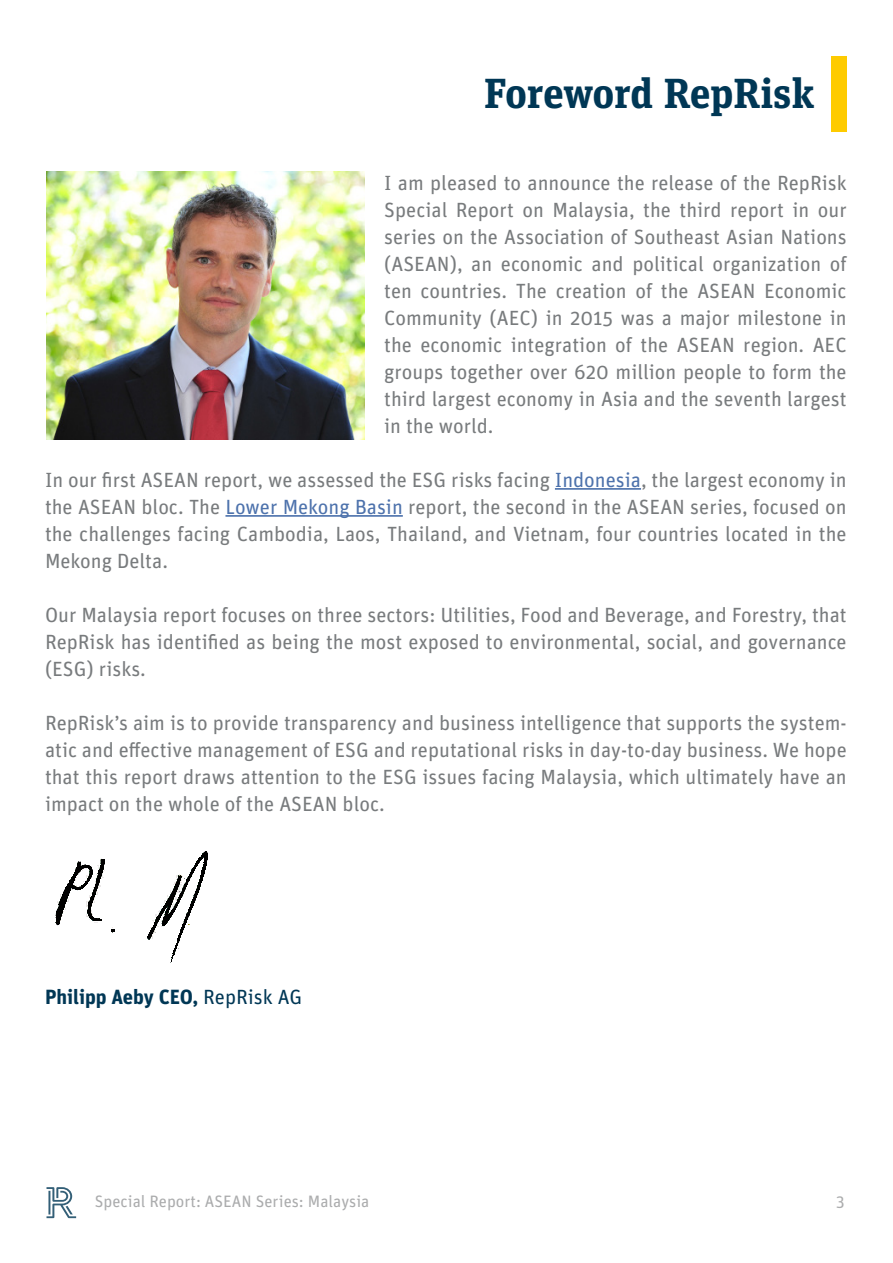
<style>
.page{position:relative;width:893px;height:1263px;background:#fff}
.page>*{position:absolute;margin:0;border:0;box-sizing:border-box;transform-origin:0 0}
.RepRisk_-_Section_Ti{font:700 42px "Unit Slab OT";letter-spacing:-.005em;color:#003755}
.t1{font:20.55px/27px "Unit OT";color:#787b7d;text-align:justify}
.t2{font:700 20.55px "Unit OT";color:#003755}
.RepRisk_-_Footer_Sty{font:16.5px "Unit OT";color:#abacad}
.s1{color:#4d72ac}
.s2{font-weight:400}
</style>
<div class="page">
<svg style="left:46px;top:1187px;width:30px;height:31px"></svg>
<img style="left:46px;top:171px;width:318px;height:269px">
<hr style="left:555px;top:488px;width:86px;height:2px;background:#4d72ac">
<hr style="left:225px;top:515px;width:178px;height:2px;background:#4d72ac">
<div style="left:832px;top:56px;width:15px;height:75px;background:#fecb00"></div>
<img style="left:55px;top:851px;width:153px;height:112px">
<p class="RepRisk_-_Section_Ti" style="left:484px;top:66px;width:332px">Foreword RepRisk</p>
<p class="t1" style="left:384px;top:169px;width:464px">I am pleased to announce the release of the RepRisk Special Report on Malaysia, the third report in our series on the Association of Southeast Asian Nations (ASEAN), an economic and political organization of ten countries. The creation of the ASEAN Economic Community (AEC) in 2015 was a major milestone in the economic integration of the ASEAN region. AEC groups together over 620 million people to form the third largest economy in Asia and the seventh largest in the world.</p>
<p class="t1" style="left:45px;top:466px;width:803px">In our first ASEAN report, we assessed the ESG risks facing <span class="s1">Indonesia</span>, the largest economy in the ASEAN bloc. The <span class="s1">Lower Mekong Basin</span> report, the second in the ASEAN series, focused on the challenges facing Cambodia, Laos, Thailand, and Vietnam, four countries located in the Mekong Delta.</p>
<p class="t1" style="left:45px;top:601px;width:803px">Our Malaysia report focuses on three sectors: Utilities, Food and Beverage, and Forestry, that RepRisk has identified as being the most exposed to environmental, social, and governance (ESG) risks.</p>
<p class="t1" style="left:45px;top:709px;width:803px">RepRisk’s aim is to provide transparency and business intelligence that supports the system&shy;atic and effective management of ESG and reputational risks in day-to-day business. We hope that this report draws attention to the ESG issues facing Malaysia, which ultimately have an impact on the whole of the ASEAN bloc.</p>
<p class="t2" style="left:45px;top:984px;width:259px">Philipp Aeby CEO, <span class="s2">RepRisk AG</span></p>
<p class="RepRisk_-_Footer_Sty" style="left:95px;top:1191px;width:276px">Special Report: ASEAN Series: Malaysia</p>
<p class="RepRisk_-_Footer_Sty" style="left:836px;top:1191px;width:10px">3</p>
</div>
